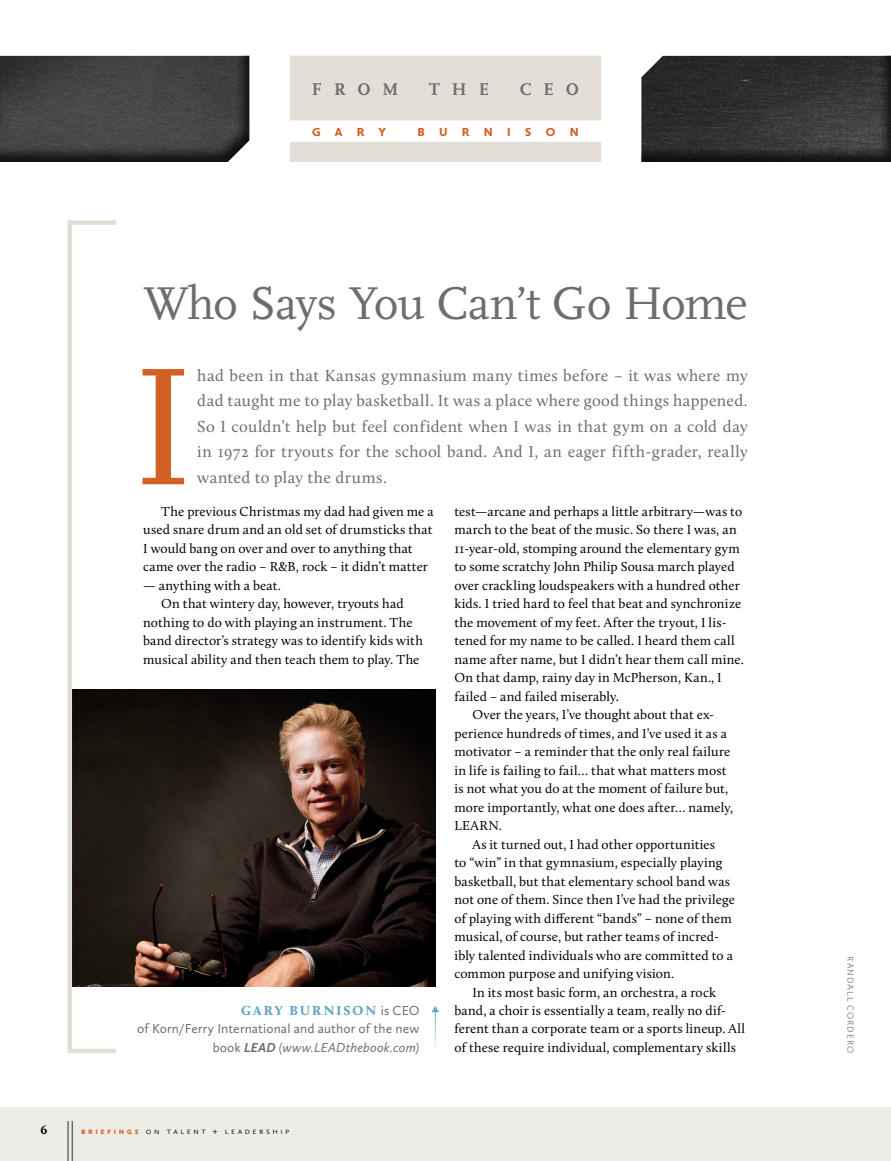
<style>
.page{position:relative;width:891px;height:1161px;background:#fff}
.page>*{position:absolute;margin:0;border:0;box-sizing:border-box;transform-origin:0 0}
.t1{font:48px "Scala";letter-spacing:-.025em;color:#716c6b}
.t2{font:700 17.7px "Scala";letter-spacing:.67em;color:#716c6b}
.t3{font:16.5px/25.5px "Calluna";letter-spacing:.025em;color:#716c6b;text-align:justify}
.t4{font:13.5px/18.5px "Calluna";letter-spacing:.01em;color:#000}
.t5{font:13.5px/18.5px "Calluna Sans";letter-spacing:.01em;color:#716c6b;text-align:right}
.t6{font:900 13.5px "Calluna";letter-spacing:.155em;color:#65a8c4}
.t7{font:700 12.6px "Calluna";color:#000}
.t8{font:900 12px "Calluna Sans";letter-spacing:1.195em;color:#d26123}
.t9{font:300 9px "Calluna Sans";letter-spacing:.28em;color:#000}
.t10{font:300 9px "Calluna Sans";letter-spacing:.115em;color:#716c6b}
.s1{font-family:"Calluna Sans";font-weight:400;color:#716c6b}
.s2{font-weight:700;font-style:italic}
.s3{font-style:italic}
.s4{font-weight:700;color:#d26123}
</style>
<div class="page">
<div style="left:0;top:1107px;width:891px;height:54px;background:#eeece7"></div>
<hr style="left:67px;top:1121px;width:2px;height:40px;background:#716c6b">
<hr style="left:72px;top:1121px;width:1px;height:40px;background:#716c6b">
<div style="left:0;top:56px;width:891px;height:108px;background:#000;opacity:.75"></div>
<svg style="left:290px;top:56px;width:311px;height:106px"></svg>
<svg style="left:432px;top:1006px;width:7px;height:43px"></svg>
<svg style="left:143px;top:369px;width:41px;height:115px"></svg>
<img style="left:72px;top:690px;width:363px;height:297px">
<hr style="left:68px;top:224px;width:4px;height:829px;background:#e3dfd6">
<hr style="left:68px;top:1049px;width:48px;height:4px;background:#e3dfd6">
<div style="left:68px;top:220px;width:48px;height:5px;background:#e3dfd6"></div>
<h2 class="t2" style="left:312px;top:78px;width:88px">FROM</h2>
<h2 class="t2" style="left:429px;top:78px;width:62px">THE</h2>
<h2 class="t2" style="left:520px;top:78px;width:61px">CEO</h2>
<p class="t8" style="left:312px;top:124px;width:76px">GARY</p>
<p class="t8" style="left:417px;top:124px;width:163px">BURNISON</p>
<h1 class="t1" style="left:143px;top:277px;width:606px">Who Says You Can’t Go Home</h1>
<p class="t3" style="left:197px;top:362px;width:552px">had been in that Kansas gymnasium many times before – it was where my dad taught me to play basketball. It was a place where good things happened.<br>So I couldn’t help but feel confident when I was in that gym on a cold day in 1972 for tryouts for the school band. And I, an eager fifth-grader, really wanted to play the drums.</p>
<p class="t4" style="left:143px;top:502px;width:292px;text-indent:18px">The previous Christmas my dad had given me a used snare drum and an old set of drumsticks that I would bang on over and over to anything that came over the radio – R&amp;B, rock – it didn’t matter</p>
<p class="t4" style="left:143px;top:576px;width:139px">— anything with a beat.</p>
<p class="t4" style="left:161px;top:595px;width:244px">On that wintery day, however, tryouts had</p>
<p class="t4" style="left:143px;top:613px;width:271px">nothing to do with playing an instrument. The</p>
<p class="t4" style="left:143px;top:631px;width:281px">band director’s strategy was to identify kids with</p>
<p class="t4" style="left:143px;top:650px;width:278px">musical ability and then teach them to play. The</p>
<p class="t6" style="left:241px;top:1002px;width:180px">GARY BURNISON <span class="s1">is CEO</span></p>
<p class="t5" style="left:137px;top:1020px;width:284px">of Korn/Ferry International and author of the new book <span class="s2">LEAD</span> <span class="s3">(www.LEADthebook.com)</span></p>
<p class="t4" style="left:455px;top:502px;width:289px">test—arcane and perhaps a little arbitrary—was to</p>
<p class="t4" style="left:455px;top:521px;width:284px">march to the beat of the music. So there I was, an</p>
<p class="t4" style="left:455px;top:539px;width:287px">11-year-old, stomping around the elementary gym</p>
<p class="t4" style="left:455px;top:558px;width:282px">to some scratchy John Philip Sousa march played</p>
<p class="t4" style="left:455px;top:576px;width:287px">over crackling loudspeakers with a hundred other</p>
<p class="t4" style="left:455px;top:595px;width:288px">kids. I tried hard to feel that beat and synchronize</p>
<p class="t4" style="left:455px;top:613px;width:274px">the movement of my feet. After the tryout, I lis-</p>
<p class="t4" style="left:455px;top:632px;width:282px">tened for my name to be called. I heard them call</p>
<p class="t4" style="left:455px;top:650px;width:291px">name after name, but I didn’t hear them call mine.</p>
<p class="t4" style="left:455px;top:668px;width:269px">On that damp, rainy day in McPherson, Kan., I</p>
<p class="t4" style="left:455px;top:687px;width:166px">failed – and failed miserably.</p>
<p class="t4" style="left:473px;top:705px;width:243px">Over the years, I’ve thought about that ex-</p>
<p class="t4" style="left:455px;top:724px;width:274px">perience hundreds of times, and I’ve used it as a</p>
<p class="t4" style="left:455px;top:742px;width:277px">motivator – a reminder that the only real failure</p>
<p class="t4" style="left:455px;top:761px;width:273px">in life is failing to fail… that what matters most</p>
<p class="t4" style="left:455px;top:779px;width:275px">is not what you do at the moment of failure but,</p>
<p class="t4" style="left:455px;top:798px;width:280px">more importantly, what one does after… namely,</p>
<p class="t4" style="left:455px;top:816px;width:49px">LEARN.</p>
<p class="t4" style="left:473px;top:835px;width:244px">As it turned out, I had other opportunities</p>
<p class="t4" style="left:455px;top:853px;width:270px">to “win” in that gymnasium, especially playing</p>
<p class="t4" style="left:455px;top:872px;width:277px">basketball, but that elementary school band was</p>
<p class="t4" style="left:455px;top:890px;width:282px">not one of them. Since then I’ve had the privilege</p>
<p class="t4" style="left:455px;top:909px;width:279px">of playing with different “bands” – none of them</p>
<p class="t4" style="left:455px;top:927px;width:266px">musical, of course, but rather teams of incred-</p>
<p class="t4" style="left:455px;top:946px;width:280px">ibly talented individuals who are committed to a</p>
<p class="t4" style="left:455px;top:964px;width:221px">common purpose and unifying vision.</p>
<p class="t4" style="left:473px;top:983px;width:245px">In its most basic form, an orchestra, a rock</p>
<p class="t4" style="left:455px;top:1001px;width:273px">band, a choir is essentially a team, really no dif-</p>
<p class="t4" style="left:455px;top:1020px;width:292px">ferent than a corporate team or a sports lineup. All</p>
<p class="t4" style="left:455px;top:1038px;width:283px">of these require individual, complementary skills</p>
<p class="t7" style="left:40px;top:1122px;width:8px">6</p>
<p class="t9" style="left:81px;top:1126px;width:151px"><span class="s4">briefings</span> on talent + LEA</p>
<p class="t9" style="left:245px;top:1126px;width:46px">DE RSHIP</p>
<p class="t10" style="left:856px;top:956px;width:98px;rotate:90deg">RANDALL CORDERO</p>
</div>
